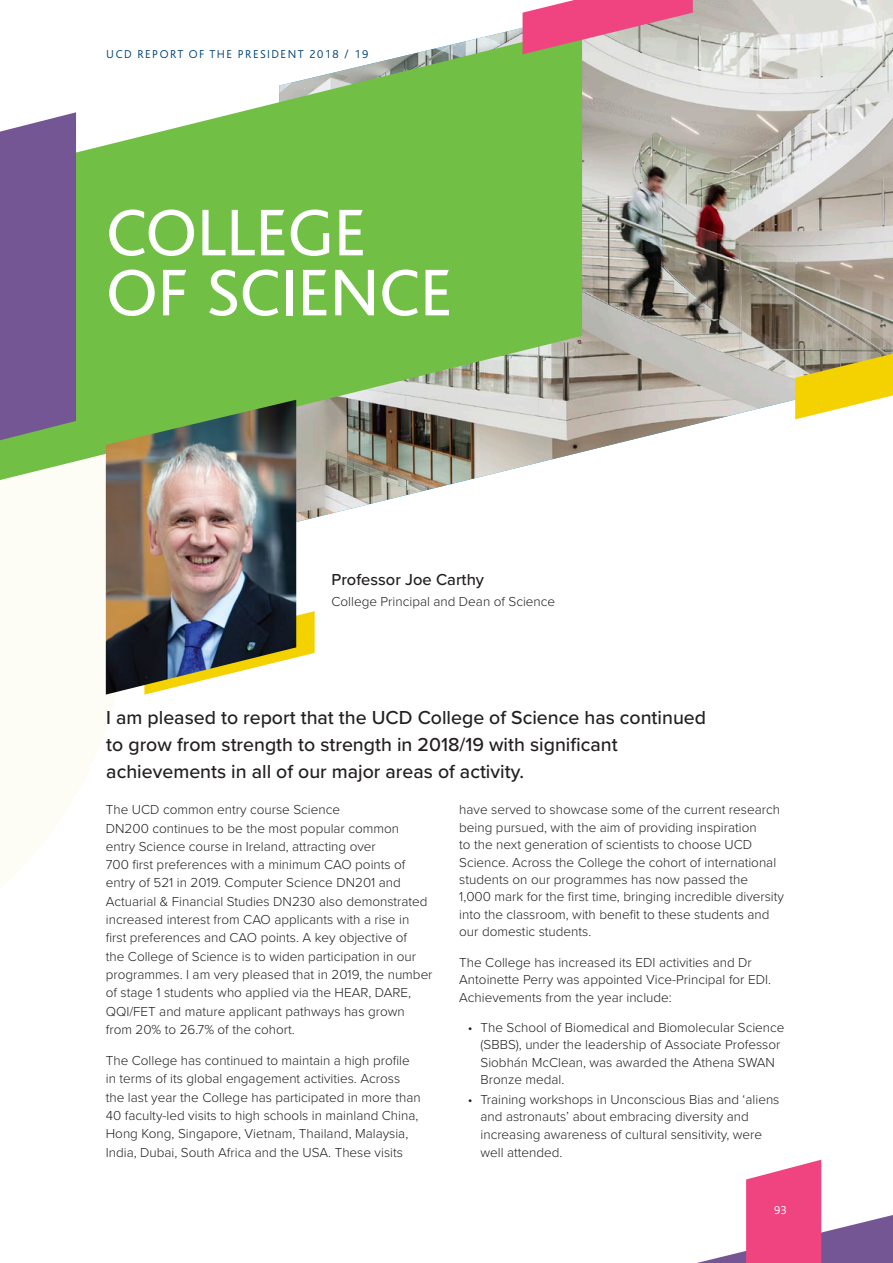
<style>
.page{position:relative;width:893px;height:1263px;background:#fff}
.page>*{position:absolute;margin:0;border:0;box-sizing:border-box;transform-origin:0 0}
.t1{font:69px/60px "Bliss";color:#fff}
.Open_Paragraph{font:500 19.5px/27px "Proxima Nova";color:#231f20}
.Open_Paragraph-2{font:500 16.5px "Proxima Nova";color:#231f20}
.Body_text{font:300 13.5px/18.3px "Proxima Nova";color:#231f20}
.Bullets{font:300 13.5px/17.4px "Proxima Nova";color:#231f20}
.Open_Paragraph-3{font:300 13.5px "Proxima Nova";color:#231f20}
.t2{font:300 12px "Bliss";letter-spacing:.12em;color:#004279}
.t3{font:300 12px "Bliss";color:#fff}
</style>
<div class="page">
<svg style="left:697px;top:1160px;width:196px;height:103px"></svg>
<img style="left:296px;top:0;width:597px;height:526px">
<svg style="left:0;top:27px;width:582px;height:453px;fill:#71bf44"></svg>
<div style="left:0;top:112px;width:76px;height:328px;background:#755694"></div>
<svg style="left:795px;top:354px;width:98px;height:65px"></svg>
<svg style="left:296px;top:611px;width:19px;height:47px"></svg>
<img style="left:106px;top:400px;width:190px;height:295px">
<svg style="left:523px;top:0;width:170px;height:54px;background:#dc7c97"></svg>
<p class="t2" style="left:106px;top:47px;width:263px">UCD REPORT OF THE PRESIDENT 2018 / 19</p>
<p class="t1" style="left:106px;top:204px;width:348px">COLLEGE<br>OF SCIENCE</p>
<p class="Open_Paragraph-2" style="left:332px;top:567px;width:154px">Professor Joe Carthy</p>
<p class="Open_Paragraph-3" style="left:332px;top:592px;width:225px">College Principal and Dean of Science</p>
<p class="Open_Paragraph" style="left:106px;top:703px;width:601px">I am pleased to report that the UCD College of Science has continued to grow from strength to strength in 2018/19 with significant achievements in all of our major areas of activity.</p>
<p class="Body_text" style="left:106px;top:800px;width:328px">The UCD common entry course Science<br>DN200 continues to be the most popular common<br>entry Science course in Ireland, attracting over<br>700 first preferences with a minimum CAO points of entry of 521 in 2019. Computer Science DN201 and Actuarial &amp; Financial Studies DN230 also demonstrated increased interest from CAO applicants with a rise in first preferences and CAO points. A key objective of<br>the College of Science is to widen participation in our programmes. I am very pleased that in 2019, the number of stage 1 students who applied via the HEAR, DARE, QQI/FET and mature applicant pathways has grown from 20% to 26.7% of the cohort.</p>
<p class="Body_text" style="left:106px;top:1051px;width:316px">The College has continued to maintain a high profile in terms of its global engagement activities. Across the last year the College has participated in more than 40 faculty-led visits to high schools in mainland China, Hong Kong, Singapore, Vietnam, Thailand, Malaysia, India, Dubai, South Africa and the USA. These visits</p>
<p class="Body_text" style="left:459px;top:800px;width:326px;line-height:17.4px">have served to showcase some of the current research being pursued, with the aim of providing inspiration<br>to the next generation of scientists to choose UCD Science. Across the College the cohort of international students on our programmes has now passed the<br>1,000 mark for the first time, bringing incredible diversity into the classroom, with benefit to these students and our domestic students.</p>
<p class="Body_text" style="left:459px;top:953px;width:313px;line-height:17.4px">The College has increased its EDI activities and Dr<br>Antoinette Perry was appointed Vice-Principal for EDI.<br>Achievements from the year include:</p>
<p class="Bullets" style="left:480px;top:1018px;width:305px;text-indent:-13px">• The School of Biomedical and Biomolecular Science (SBBS), under the leadership of Associate Professor Siobhán McClean, was awarded the Athena SWAN Bronze medal.</p>
<p class="Bullets" style="left:480px;top:1089px;width:300px;text-indent:-13px">• Training workshops in Unconscious Bias and ‘aliens and astronauts’ about embracing diversity and increasing awareness of cultural sensitivity, were well attended.</p>
<p class="t3" style="left:774px;top:1204px;width:14px">93</p>
</div>
